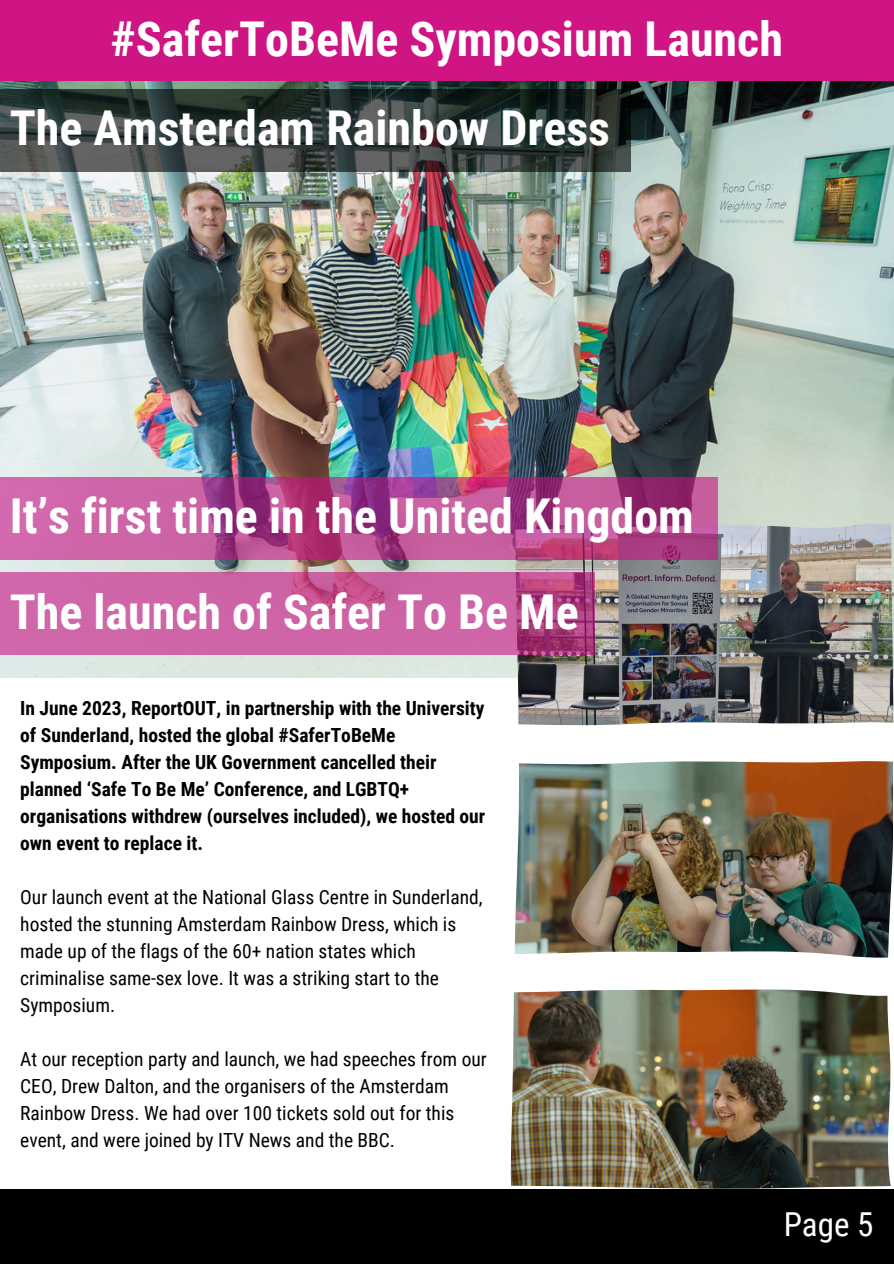
<style>
.page{position:relative;width:894px;height:1264px;background:#fff}
.page>*{position:absolute;margin:0;border:0;box-sizing:border-box;transform-origin:0 0}
.t1{font:700 48px "Roboto Condensed";color:#fff}
.t2{font:33px "Roboto Condensed";color:#fff}
.t3{font:19.5px/27px "Roboto Condensed";color:#000}
.t4{font:700 19.5px/27px "Roboto Condensed";color:#000}
</style>
<div class="page">
<div style="left:0;top:1188px;width:893px;height:75px;background:#000"></div>
<div style="left:0;top:0;width:893px;height:81px;background:#ce1583"></div>
<img style="left:0;top:82px;width:893px;height:595px">
<svg style="left:0;top:89px;width:630px;height:83px;background:#353e3c"></svg>
<img style="left:515px;top:523px;width:378px;height:202px">
<img style="left:514px;top:761px;width:378px;height:196px">
<img style="left:511px;top:989px;width:379px;height:199px">
<svg style="left:0;top:477px;width:717px;height:82px;background:#b64d91"></svg>
<svg style="left:0;top:572px;width:594px;height:82px;background:#c95e9f"></svg>
<h3 class="t1" style="left:111px;top:11px;width:673px">#SaferToBeMe Symposium Launch</h3>
<p class="t1" style="left:10px;top:100px;width:601px">The Amsterdam Rainbow Dress</p>
<p class="t1" style="left:10px;top:489px;width:685px">It’s first time in the United Kingdom</p>
<h2 class="t1" style="left:10px;top:584px;width:570px">The launch of Safer To Be Me</h2>
<p class="t4" style="left:20px;top:694px;width:466px">In June 2023, ReportOUT, in partnership with the University of Sunderland, hosted the global #SaferToBeMe Symposium. After the UK Government cancelled their planned ‘Safe To Be Me’ Conference, and LGBTQ+ organisations withdrew (ourselves included), we hosted our own event to replace it.</p>
<p class="t3" style="left:20px;top:883px;width:463px">Our launch event at the National Glass Centre in Sunderland, hosted the stunning Amsterdam Rainbow Dress, which is made up of the flags of the 60+ nation states which criminalise same-sex love. It was a striking start to the Symposium.</p>
<p class="t3" style="left:20px;top:1045px;width:468px">At our reception party and launch, we had speeches from our CEO, Drew Dalton, and the organisers of the Amsterdam Rainbow Dress. We had over 100 tickets sold out for this event, and were joined by ITV News and the BBC.</p>
<h1 class="t2" style="left:783px;top:1205px;width:91px">Page 5</h1>
</div>
